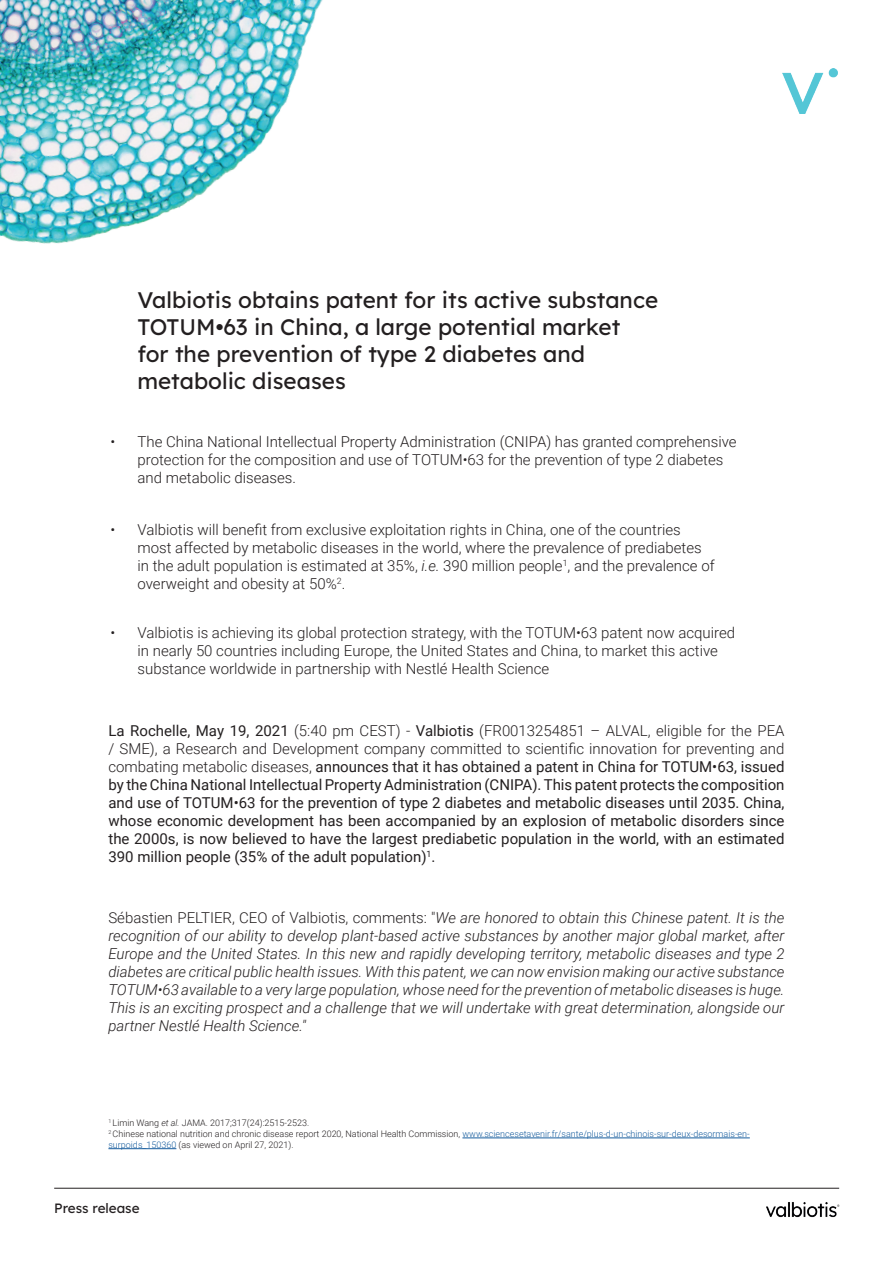
<style>
.page{position:relative;width:893px;height:1263px;background:#fff}
.page>*{position:absolute;margin:0;border:0;box-sizing:border-box;transform-origin:0 0}
.t1{font:22.5px/27px "Lexend Deca";color:#231f20}
.t2{font:300 15px/18px "Roboto";color:#231f20}
.t3{font:15px/18px "Roboto";color:#231f20;text-align:justify}
.t4{font:italic 300 15px/18px "Roboto";color:#231f20;text-align:justify}
.t5{font:13.5px "Lexend Deca";color:#231f20}
.t6{font:300 9px/10.8px "Roboto";color:#231f20}
.s1{font-style:italic}
.s2{font-weight:300}
.s3{font-style:normal}
.s4{color:#175d9e}
</style>
<div class="page">
<img style="left:0;top:0;width:323px;height:244px">
<hr style="left:462px;top:1137px;width:288px;height:1px;background:#175d9e">
<hr style="left:108px;top:1148px;width:68px;height:1px;background:#175d9e">
<hr style="left:54px;top:1188px;width:785px;height:1px;background:#231f20">
<img style="left:766px;top:1202px;width:74px;height:16px">
<img style="left:783px;top:69px;width:54px;height:44px">
<h1 class="t1" style="left:137px;top:284px;width:522px">Valbiotis obtains patent for its active substance TOTUM•63 in China, a large potential market<br>for the prevention of type 2 diabetes and metabolic diseases</h1>
<p class="t2" style="left:138px;top:432px;width:601px;text-indent:-27px">• The China National Intellectual Property Administration (CNIPA) has granted comprehensive protection for the composition and use of TOTUM•63 for the prevention of type 2 diabetes and metabolic diseases.</p>
<p class="t2" style="left:138px;top:520px;width:579px;text-indent:-27px">• Valbiotis will benefit from exclusive exploitation rights in China, one of the countries most affected by metabolic diseases in the world, where the prevalence of prediabetes in the adult population is estimated at 35%, <span class="s1">i.e.</span> 390 million people<sup>1</sup>, and the prevalence of overweight and obesity at 50%<sup>2</sup>.</p>
<p class="t2" style="left:138px;top:623px;width:599px;text-indent:-27px">• Valbiotis is achieving its global protection strategy, with the TOTUM•63 patent now acquired in nearly 50 countries including Europe, the United States and China, to market this active substance worldwide in partnership with Nestlé Health Science</p>
<p class="t3" style="left:108px;top:721px;width:678px">La Rochelle, May 19, 2021 <span class="s2">(5:40 pm CEST) -</span> Valbiotis <span class="s2">(FR0013254851 – ALVAL, eligible for the PEA / SME), a Research and Development company committed to scientific innovation for preventing and combating metabolic diseases,</span> announces that it has obtained a patent in China for TOTUM•63, issued by the China National Intellectual Property Administration (CNIPA). This patent protects the composition and use of TOTUM•63 for the prevention of type 2 diabetes and metabolic diseases until 2035. China, whose economic development has been accompanied by an explosion of metabolic disorders since the 2000s, is now believed to have the largest prediabetic population in the world, with an estimated 390 million people (35% of the adult population)<sup>1</sup>.</p>
<p class="t4" style="left:108px;top:908px;width:678px"><span class="s3">Sébastien PELTIER, CEO of Valbiotis, comments: "</span>We are honored to obtain this Chinese patent. It is the recognition of our ability to develop plant-based active substances by another major global market, after Europe and the United States. In this new and rapidly developing territory, metabolic diseases and type 2 diabetes are critical public health issues. With this patent, we can now envision making our active substance TOTUM•63 available to a very large population, whose need for the prevention of metabolic diseases is huge.<br>This is an exciting prospect and a challenge that we will undertake with great determination, alongside our partner Nestlé Health Science."</p>
<p class="t6" style="left:108px;top:1117px;width:643px"><sup>1</sup> Limin Wang <span class="s1">et al.</span> JAMA. 2017;317(24):2515-2523.<br><sup>2</sup> Chinese national nutrition and chronic disease report 2020, National Health Commission, <span class="s4">www.sciencesetavenir.fr/sante/plus-d-un-chinois-sur-deux-desormais-en&shy;surpoids_150360</span> (as viewed on April 27, 2021).</p>
<p class="t5" style="left:54px;top:1197px;width:87px">Press release</p>
</div>
